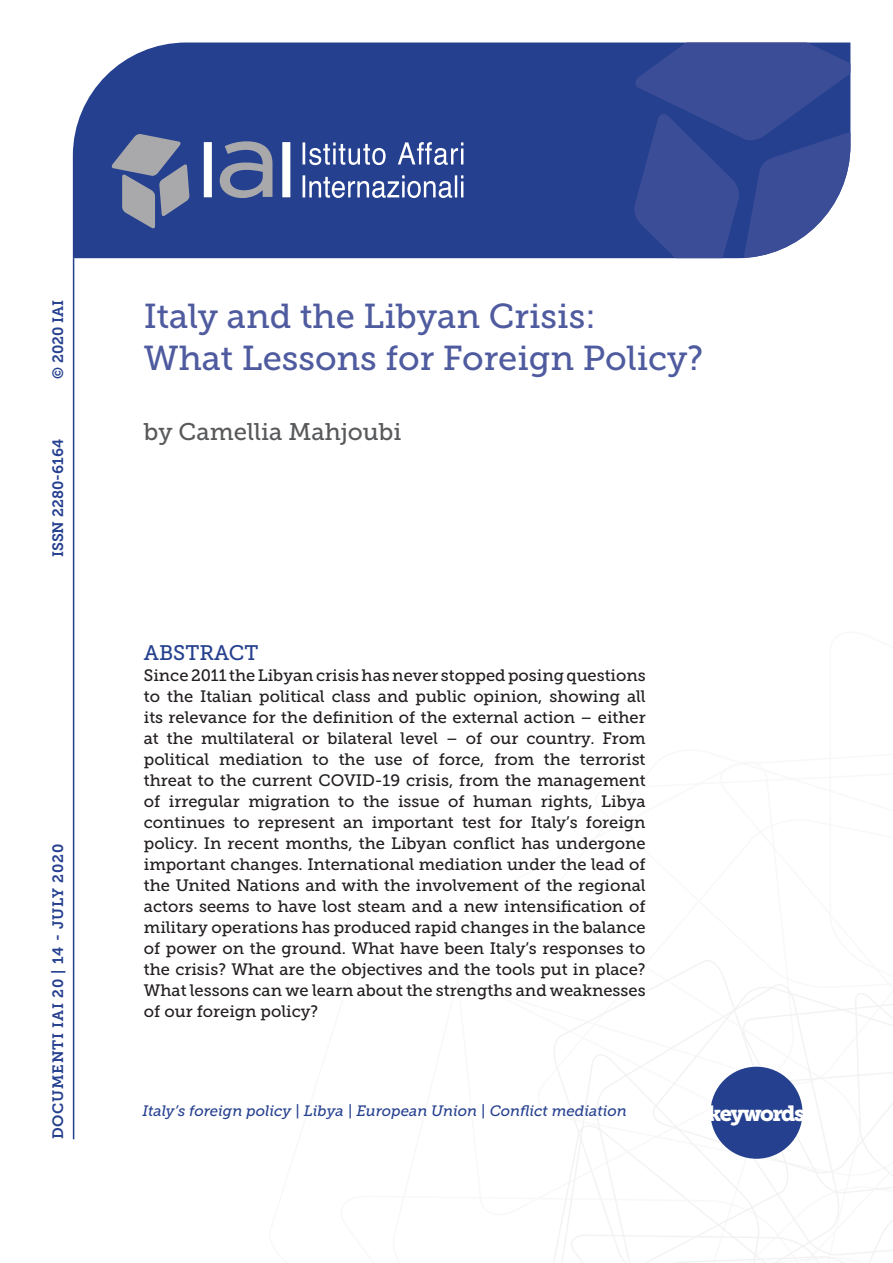
<style>
.page{position:relative;width:893px;height:1263px;background:#fff}
.page>*{position:absolute;margin:0;border:0;box-sizing:border-box;transform-origin:0 0}
.Titolo_Copertina{font:34.5px "Museo Slab 500";color:#4f5b9f}
.Autori_copertina{font:24px "Museo Slab 500";color:#58595b}
.t1{font:21.75px "Museo Slab 900";letter-spacing:-.07em;color:#fff}
.t2{font:21px "Museo Slab 500";color:#25408f}
.Testo{font:16.5px/21px "Museo Slab 500";color:#231f20;text-align:justify}
.t3{font:italic 15px "Museo Slab 500";letter-spacing:-.005em;color:#25408f}
.t4{font:15px "Museo Slab 700";letter-spacing:.05em;color:#25408f}
.t5{font:15px "Museo Slab 700";color:#25408f}
</style>
<div class="page">
<svg style="left:553px;top:960px;width:340px;height:303px"></svg>
<hr style="left:73px;top:258px;width:1px;height:881px;background:#25408f">
<div style="left:73px;top:43px;width:560px;height:215px;background:#25408f"></div>
<svg style="left:633px;top:43px;width:217px;height:215px;background:#40539a"></svg>
<svg style="left:303px;top:142px;width:160px;height:56px;background:#5a6faa"></svg>
<svg style="left:111px;top:134px;width:79px;height:95px;background:#6b779d"></svg>
<svg style="left:204px;top:141px;width:86px;height:57px"></svg>
<div style="left:710px;top:1067px;width:92px;height:92px;background:#25408f;border-radius:50%"></div>
<p class="t4" style="left:50px;top:379px;width:80px;rotate:-90deg">© 2020 IAI</p>
<p class="t5" style="left:50px;top:557px;width:120px;rotate:-90deg">ISSN 2280-6164</p>
<p class="t4" style="left:50px;top:1139px;width:297px;rotate:-90deg">DOCUMENTI IAI 20 | 14 - JULY 2020</p>
<p class="Titolo_Copertina" style="left:144px;top:297px;width:453px">Italy and the Libyan Crisis:</p>
<p class="Titolo_Copertina" style="left:144px;top:338px;width:561px">What Lessons for Foreign Policy?</p>
<p class="Autori_copertina" style="left:144px;top:418px;width:259px">by Camellia Mahjoubi</p>
<p class="t2" style="left:144px;top:641px;width:116px">ABSTRACT</p>
<p class="Testo" style="left:144px;top:665px;width:503px">Since 2011 the Libyan crisis has never stopped posing questions to the Italian political class and public opinion, showing all its relevance for the definition of the external action – either at the multilateral or bilateral level – of our country. From political mediation to the use of force, from the terrorist threat to the current COVID-19 crisis, from the management of irregular migration to the issue of human rights, Libya continues to represent an important test for Italy’s foreign policy. In recent months, the Libyan conflict has undergone important changes. International mediation under the lead of the United Nations and with the involvement of the regional actors seems to have lost steam and a new intensification of military operations has produced rapid changes in the balance of power on the ground. What have been Italy’s responses to the crisis? What are the objectives and the tools put in place?<br>What lessons can we learn about the strengths and weaknesses of our foreign policy?</p>
<p class="t3" style="left:142px;top:1102px;width:486px">Italy’s foreign policy | Libya | European Union | Conflict mediation</p>
<p class="t1" style="left:708px;top:1101px;width:99px">keywords</p>
</div>
